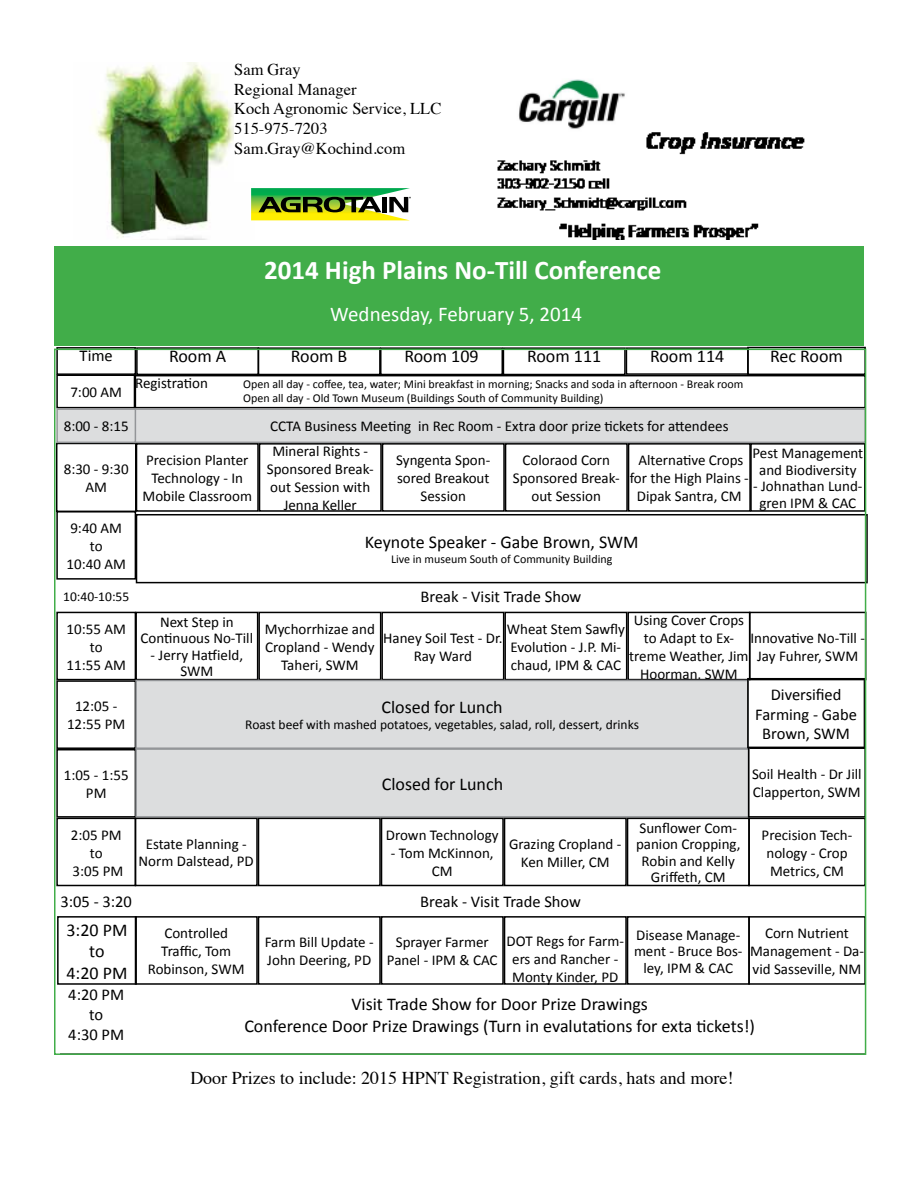
<style>
.page{position:relative;width:918px;height:1188px;background:#fff}
.page>*{position:absolute;margin:0;border:0;box-sizing:border-box;transform-origin:0 0}
.t1{font:700 27px "Calibri";color:#fff}
.t2{font:21px "Calibri";color:#fff}
.t3{font:18px/21.6px "Calibri";color:#000;text-align:center}
.t4{font:18px "Times";color:#000}
.t5{font:16.5px/19.8px "Calibri";color:#000;text-align:center}
.t6{font:16.5px/19.8px "Times";color:#000}
.t7{font:16.5px/36.2px "Trade Gothic Cond Eighteen";letter-spacing:-.02em;color:#000;scale:1.2 1}
.t8{font:16.5px "Trade Gothic Bold Two";color:#000;scale:1.2 1}
.t9{font:15px/18px "Calibri";color:#000;text-align:center}
.t10{font:13.5px "Calibri";color:#000}
.t11{font:12px/14.4px "Calibri";color:#000}
</style>
<div class="page">
<div style="left:54px;top:246px;width:810px;height:99px;background:#41ad49"></div>
<img style="left:95px;top:62px;width:159px;height:177px">
<svg style="left:251px;top:188px;width:160px;height:32px;background:#759f3d"></svg>
<img style="left:497px;top:79px;width:308px;height:160px">
<div style="left:234px;top:62px;width:225px;height:120px;background:#fff"></div>
<div style="left:134px;top:375px;width:732px;height:33px;border:2px solid #000"></div>
<div style="left:56px;top:347px;width:80px;height:28px;border:2px solid #000"></div>
<div style="left:136px;top:347px;width:123px;height:28px;border:2px solid #000"></div>
<div style="left:258px;top:347px;width:123px;height:28px;border:2px solid #000"></div>
<div style="left:380px;top:347px;width:123px;height:28px;border:2px solid #000"></div>
<div style="left:503px;top:347px;width:123px;height:28px;border:2px solid #000"></div>
<div style="left:626px;top:347px;width:123px;height:28px;border:2px solid #000"></div>
<div style="left:747px;top:347px;width:119px;height:28px;border:2px solid #000"></div>
<div style="left:56px;top:375px;width:80px;height:33px;border:2px solid #000"></div>
<div style="left:56px;top:443px;width:81px;height:69px;border:2px solid #000"></div>
<div style="left:134px;top:409px;width:731px;height:33px;background:#dcddde"></div>
<div style="left:133px;top:408px;width:733px;height:35px;border:2px solid #939598"></div>
<div style="left:136px;top:514px;width:732px;height:69px;border:2px solid #000"></div>
<div style="left:56px;top:511px;width:80px;height:69px;border:2px solid #000"></div>
<div style="left:136px;top:443px;width:123px;height:69px;border:2px solid #000"></div>
<div style="left:259px;top:443px;width:123px;height:69px;border:2px solid #000"></div>
<div style="left:382px;top:443px;width:123px;height:69px;border:2px solid #000"></div>
<div style="left:505px;top:443px;width:123px;height:69px;border:2px solid #000"></div>
<div style="left:628px;top:443px;width:123px;height:69px;border:2px solid #000"></div>
<div style="left:750px;top:443px;width:116px;height:69px;border:2px solid #000"></div>
<div style="left:56px;top:612px;width:80px;height:68px;border:2px solid #000"></div>
<div style="left:135px;top:612px;width:123px;height:68px;border:2px solid #000"></div>
<div style="left:258px;top:612px;width:123px;height:68px;border:2px solid #000"></div>
<div style="left:381px;top:612px;width:123px;height:68px;border:2px solid #000"></div>
<div style="left:504px;top:612px;width:123px;height:68px;border:2px solid #000"></div>
<div style="left:627px;top:612px;width:123px;height:68px;border:2px solid #000"></div>
<div style="left:749px;top:612px;width:117px;height:68px;border:2px solid #000"></div>
<div style="left:56px;top:680px;width:80px;height:69px;border:2px solid #000"></div>
<div style="left:136px;top:680px;width:612px;height:68px;background:#dcddde"></div>
<div style="left:135px;top:680px;width:614px;height:69px;border:2px solid #939598"></div>
<div style="left:747px;top:678px;width:118px;height:71px;border:2px solid #000"></div>
<div style="left:56px;top:749px;width:80px;height:69px;border:2px solid #000"></div>
<div style="left:56px;top:818px;width:80px;height:68px;border:2px solid #000"></div>
<div style="left:57px;top:916px;width:80px;height:69px;border:2px solid #000"></div>
<div style="left:57px;top:409px;width:78px;height:33px;background:#dcddde"></div>
<div style="left:56px;top:408px;width:80px;height:35px;border:2px solid #939598"></div>
<div style="left:136px;top:749px;width:613px;height:68px;background:#dcddde"></div>
<div style="left:135px;top:748px;width:615px;height:70px;border:2px solid #939598"></div>
<div style="left:748px;top:747px;width:118px;height:71px;border:2px solid #000"></div>
<div style="left:135px;top:818px;width:123px;height:68px;border:2px solid #000"></div>
<div style="left:258px;top:818px;width:123px;height:68px;border:2px solid #000"></div>
<div style="left:381px;top:818px;width:123px;height:68px;border:2px solid #000"></div>
<div style="left:504px;top:818px;width:123px;height:68px;border:2px solid #000"></div>
<div style="left:627px;top:818px;width:123px;height:68px;border:2px solid #000"></div>
<div style="left:748px;top:818px;width:118px;height:68px;border:2px solid #000"></div>
<div style="left:135px;top:916px;width:123px;height:69px;border:2px solid #000"></div>
<div style="left:258px;top:916px;width:123px;height:69px;border:2px solid #000"></div>
<div style="left:381px;top:916px;width:123px;height:69px;border:2px solid #000"></div>
<div style="left:504px;top:916px;width:123px;height:69px;border:2px solid #000"></div>
<div style="left:627px;top:916px;width:123px;height:69px;border:2px solid #000"></div>
<div style="left:748px;top:916px;width:118px;height:69px;border:2px solid #000"></div>
<p class="t6" style="left:234px;top:58px;width:209px">Sam Gray<br>Regional Manager<br>Koch Agronomic Service, LLC<br>515-975-7203<br>Sam.Gray@Kochind.com</p>
<p class="t8" style="left:250px;top:77px;width:69px">Sam Gr y</p>
<p class="t7" style="left:250px;top:87px;width:101px">Regional Manager (515) 975-7203</p>
<h1 class="t1" style="left:264px;top:252px;width:399px">2014 High Plains No-Till Conference</h1>
<h2 class="t2" style="left:330px;top:301px;width:253px">Wednesday, February 5, 2014</h2>
<p class="t5" style="left:80px;top:346px;width:35px">Time</p>
<p class="t3" style="left:169px;top:346px;width:59px">Room A</p>
<p class="t3" style="left:291px;top:346px;width:58px">Room B</p>
<p class="t3" style="left:404px;top:346px;width:76px">Room 109</p>
<p class="t3" style="left:527px;top:346px;width:76px">Room 111</p>
<p class="t3" style="left:650px;top:346px;width:76px">Room 114</p>
<p class="t3" style="left:770px;top:345px;width:74px">Rec Room</p>
<p class="t9" style="left:70px;top:383px;width:53px">7:00 AM</p>
<p class="t9" style="left:135px;top:374px;width:74px">Registration</p>
<p class="t11" style="left:243px;top:377px;width:502px">Open all day - coffee, tea, water; Mini breakfast in morning; Snacks and soda in afternoon - Break room<br>Open all day - Old Town Museum (Buildings South of Community Building)</p>
<p class="t9" style="left:64px;top:417px;width:67px">8:00 - 8:15</p>
<p class="t9" style="left:64px;top:460px;width:67px">8:30 - 9:30<br>AM</p>
<p class="t9" style="left:67px;top:519px;width:61px">9:40 AM to<br>10:40 AM</p>
<p class="t9" style="left:270px;top:417px;width:460px">CCTA Business Meeting in Rec Room - Extra door prize tickets for attendees</p>
<p class="t9" style="left:143px;top:451px;width:111px">Precision Planter<br>Technology - In<br>Mobile Classroom</p>
<p class="t9" style="left:267px;top:442px;width:108px">Mineral Rights -<br>Sponsored Break&shy;out Session with<br>Jenna Keller</p>
<p class="t9" style="left:396px;top:451px;width:96px">Syngenta Spon&shy;sored Breakout<br>Session</p>
<p class="t9" style="left:513px;top:451px;width:108px">Coloraod Corn<br>Sponsored Break&shy;out Session</p>
<p class="t9" style="left:630px;top:451px;width:121px">Alternative Crops for the High Plains -<br>Dipak Santra, CM</p>
<p class="t9" style="left:753px;top:445px;width:112px;line-height:16.5px">Pest Management and Biodiversity</p>
<p class="t9" style="left:753px;top:478px;width:111px;line-height:16.5px">- Johnathan Lund&shy;gren IPM &amp; CAC</p>
<p class="t3" style="left:365px;top:532px;width:275px">Keynote Speaker - Gabe Brown, SWM</p>
<p class="t11" style="left:391px;top:551px;width:223px">Live in museum South of Community Building</p>
<p class="t10" style="left:63px;top:588px;width:68px">10:40-10:55</p>
<p class="t5" style="left:421px;top:587px;width:162px">Break - Visit Trade Show</p>
<p class="t9" style="left:67px;top:620px;width:61px">10:55 AM to<br>11:55 AM</p>
<p class="t9" style="left:141px;top:614px;width:114px;line-height:16.5px">Next Step in<br>Continuous No-Till</p>
<p class="t9" style="left:151px;top:647px;width:94px;line-height:16.5px">- Jerry Hatfield,<br>SWM</p>
<p class="t9" style="left:265px;top:620px;width:111px">Mychorrhizae and<br>Cropland - Wendy<br>Taheri, SWM</p>
<p class="t9" style="left:383px;top:629px;width:121px">Haney Soil Test - Dr.<br>Ray Ward</p>
<p class="t9" style="left:507px;top:620px;width:120px;text-align:left">Wheat Stem Sawfly<br>Evolution - J.P. Mi&shy;chaud, IPM &amp; CAC</p>
<p class="t9" style="left:629px;top:611px;width:121px">Using Cover Crops to Adapt to Ex&shy;treme Weather, Jim<br>Hoorman, SWM</p>
<p class="t9" style="left:750px;top:629px;width:116px">Innovative No-Till -<br>Jay Fuhrer, SWM</p>
<p class="t9" style="left:67px;top:697px;width:60px">12:05 -<br>12:55 PM</p>
<p class="t3" style="left:382px;top:696px;width:123px">Closed for Lunch</p>
<p class="t10" style="left:245px;top:716px;width:395px">Roast beef with mashed potatoes, vegetables, salad, roll, dessert, drinks</p>
<p class="t5" style="left:755px;top:685px;width:103px">Diversified<br>Farming - Gabe<br>Brown, SWM</p>
<p class="t9" style="left:64px;top:766px;width:67px">1:05 - 1:55<br>PM</p>
<p class="t9" style="left:71px;top:826px;width:54px">2:05 PM to<br>3:05 PM</p>
<p class="t9" style="left:139px;top:836px;width:117px;line-height:16.5px">Estate Planning -<br>Norm Dalstead, PD</p>
<p class="t3" style="left:382px;top:773px;width:123px">Closed for Lunch</p>
<p class="t9" style="left:752px;top:765px;width:111px;text-align:left">Soil Health - Dr Jill<br>Clapperton, SWM</p>
<p class="t9" style="left:386px;top:826px;width:114px">Drown Technology</p>
<p class="t9" style="left:391px;top:844px;width:104px">- Tom McKinnon,<br>CM</p>
<p class="t9" style="left:509px;top:835px;width:114px">Grazing Cropland -<br>Ken Miller, CM</p>
<p class="t9" style="left:636px;top:820px;width:106px;line-height:16.5px">Sunflower Com&shy;panion Cropping,<br>Robin and Kelly<br>Griffeth, CM</p>
<p class="t9" style="left:762px;top:826px;width:92px">Precision Tech&shy;nology - Crop<br>Metrics, CM</p>
<p class="t5" style="left:60px;top:892px;width:73px">3:05 - 3:20</p>
<p class="t5" style="left:420px;top:891px;width:162px">Break - Visit Trade Show</p>
<p class="t3" style="left:67px;top:919px;width:62px">3:20 PM to<br>4:20 PM</p>
<p class="t9" style="left:148px;top:924px;width:98px">Controlled<br>Traffic, Tom<br>Robinson, SWM</p>
<p class="t9" style="left:265px;top:933px;width:110px;text-align:left">Farm Bill Update -<br>John Deering, PD</p>
<p class="t9" style="left:387px;top:933px;width:112px">Sprayer Farmer<br>Panel - IPM &amp; CAC</p>
<p class="t9" style="left:507px;top:932px;width:119px">DOT Regs for Farm&shy;ers and Rancher -<br>Monty Kinder, PD</p>
<p class="t9" style="left:634px;top:926px;width:110px;line-height:16.5px">Disease Manage&shy;ment - Bruce Bos&shy;ley, IPM &amp; CAC</p>
<p class="t9" style="left:750px;top:924px;width:116px">Corn Nutrient<br>Management - Da&shy;vid Sasseville, NM</p>
<p class="t5" style="left:68px;top:985px;width:57px">4:20 PM to<br>4:30 PM</p>
<p class="t3" style="left:244px;top:994px;width:512px">Visit Trade Show for Door Prize Drawings<br>Conference Door Prize Drawings (Turn in evalutations for exta tickets!)</p>
<p class="t4" style="left:190px;top:1061px;width:545px">Door Prizes to include: 2015 HPNT Registration, gift cards, hats and more!</p>
</div>
